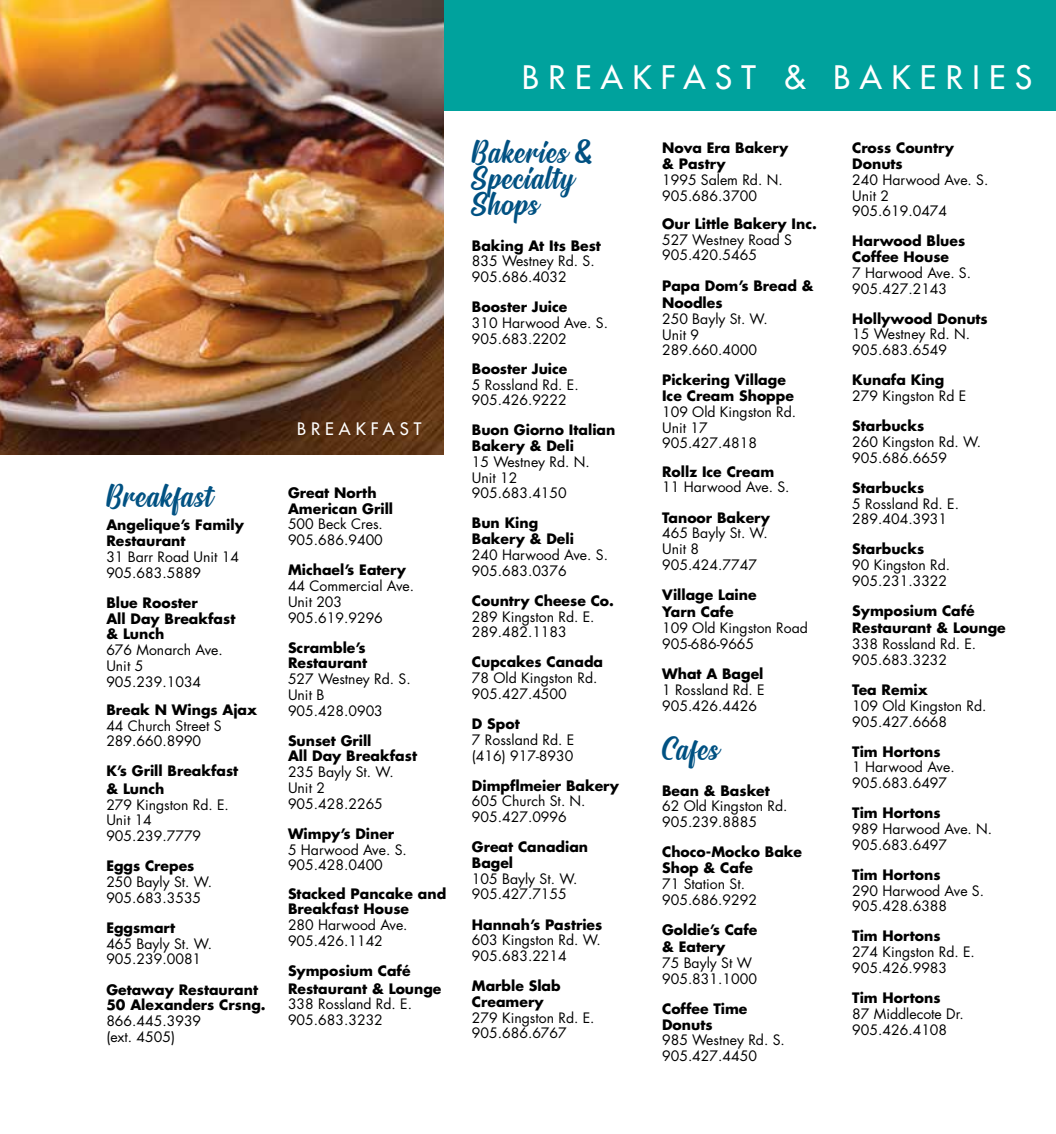
<style>
.page{position:relative;width:1056px;height:1134px;background:#fff}
.page>*{position:absolute;margin:0;border:0;box-sizing:border-box;transform-origin:0 0}
.t1{font:36.4px/26.2px "Signatra DEMO";letter-spacing:.03em;color:#005182}
.t2{font:500 31.5px "Futura Std";letter-spacing:.3em;color:#fff}
.t3{font:500 16.8px "Futura Std";letter-spacing:.3em;color:#fff}
.t4{font:14px/15.8px "Futura Std";color:#000}
.t5{font:700 14px/15.8px "Futura Std";color:#000}
</style>
<div class="page">
<div style="left:0;top:0;width:1055px;height:110px;background:#00a29d"></div>
<img style="left:0;top:0;width:443px;height:455px">
<h1 class="t1" style="left:106px;top:486px;width:107px">Breakfast</h1>
<p class="t5" style="left:106px;top:517px;width:139px">Angelique’s Family<br>Restaurant</p>
<p class="t4" style="left:106px;top:549px;width:134px">31 Barr Road Unit 14<br>905.683.5889</p>
<p class="t5" style="left:106px;top:594px;width:130px">Blue Rooster<br>All Day Breakfast &amp; Lunch</p>
<p class="t4" style="left:106px;top:642px;width:118px">676 Monarch Ave.<br>Unit 5<br>905.239.1034</p>
<p class="t5" style="left:106px;top:702px;width:152px">Break N Wings Ajax</p>
<p class="t4" style="left:106px;top:718px;width:117px">44 Church Street S<br>289.660.8990</p>
<p class="t5" style="left:106px;top:762px;width:133px;line-height:17.5px">K’s Grill Breakfast &amp; Lunch</p>
<p class="t4" style="left:106px;top:797px;width:124px">279 Kingston Rd. E.<br>Unit 14<br>905.239.7779</p>
<p class="t5" style="left:106px;top:858px;width:90px">Eggs Crepes</p>
<p class="t4" style="left:106px;top:874px;width:107px">250 Bayly St. W.<br>905.683.3535</p>
<p class="t5" style="left:106px;top:920px;width:70px">Eggsmart</p>
<p class="t4" style="left:106px;top:936px;width:107px">465 Bayly St. W.<br>905.239.0081</p>
<p class="t5" style="left:106px;top:981px;width:161px">Getaway Restaurant<br>50 Alexanders Crsng.</p>
<p class="t4" style="left:106px;top:1013px;width:96px">866.445.3939 (ext. 4505)</p>
<p class="t3" style="left:297px;top:419px;width:126px">BREAKFAST</p>
<p class="t5" style="left:288px;top:485px;width:107px">Great North<br>American Grill</p>
<p class="t4" style="left:288px;top:517px;width:96px">500 Beck Cres.<br>905.686.9400</p>
<p class="t5" style="left:288px;top:562px;width:119px">Michael’s Eatery</p>
<p class="t4" style="left:288px;top:578px;width:128px">44 Commercial Ave.<br>Unit 203<br>905.619.9296</p>
<p class="t5" style="left:288px;top:639px;width:81px">Scramble’s<br>Restaurant</p>
<p class="t4" style="left:288px;top:671px;width:124px">527 Westney Rd. S.<br>Unit B<br>905.428.0903</p>
<p class="t5" style="left:288px;top:732px;width:130px">Sunset Grill<br>All Day Breakfast</p>
<p class="t4" style="left:288px;top:764px;width:107px">235 Bayly St. W.<br>Unit 2<br>905.428.2265</p>
<p class="t5" style="left:288px;top:826px;width:108px">Wimpy’s Diner</p>
<p class="t4" style="left:288px;top:842px;width:120px">5 Harwood Ave. S.<br>905.428.0400</p>
<p class="t5" style="left:288px;top:885px;width:160px">Stacked Pancake and<br>Breakfast House</p>
<p class="t4" style="left:288px;top:917px;width:121px">280 Harwood Ave.<br>905.426.1142</p>
<p class="t5" style="left:288px;top:962px;width:155px;line-height:17.5px">Symposium Café<br>Restaurant &amp; Lounge</p>
<p class="t4" style="left:288px;top:996px;width:125px">338 Rossland Rd. E.<br>905.683.3232</p>
<h2 class="t2" style="left:522px;top:58px;width:511px">BREAKFAST &amp; BAKERIES</h2>
<h1 class="t1" style="left:472px;top:141px;width:123px">Bakeries &amp;<br>Specialty<br>Shops</h1>
<p class="t5" style="left:472px;top:237px;width:130px">Baking At Its Best</p>
<p class="t4" style="left:472px;top:253px;width:124px">835 Westney Rd. S.<br>905.686.4032</p>
<p class="t5" style="left:472px;top:299px;width:97px">Booster Juice</p>
<p class="t4" style="left:472px;top:315px;width:138px">310 Harwood Ave. S.<br>905.683.2202</p>
<p class="t5" style="left:472px;top:360px;width:97px">Booster Juice</p>
<p class="t4" style="left:472px;top:377px;width:108px">5 Rossland Rd. E.<br>905.426.9222</p>
<p class="t5" style="left:472px;top:422px;width:145px">Buon Giorno Italian<br>Bakery &amp; Deli</p>
<p class="t4" style="left:472px;top:454px;width:119px">15 Westney Rd. N.<br>Unit 12<br>905.683.4150</p>
<p class="t5" style="left:472px;top:515px;width:103px">Bun King<br>Bakery &amp; Deli</p>
<p class="t4" style="left:472px;top:547px;width:138px">240 Harwood Ave. S.<br>905.683.0376</p>
<p class="t5" style="left:472px;top:593px;width:143px">Country Cheese Co.</p>
<p class="t4" style="left:472px;top:609px;width:124px">289 Kingston Rd. E.<br>289.482.1183</p>
<p class="t5" style="left:472px;top:654px;width:133px">Cupcakes Canada</p>
<p class="t4" style="left:472px;top:670px;width:127px">78 Old Kingston Rd.<br>905.427.4500</p>
<p class="t5" style="left:472px;top:716px;width:49px">D Spot</p>
<p class="t4" style="left:472px;top:732px;width:104px">7 Rossland Rd. E (416) 917-8930</p>
<p class="t5" style="left:472px;top:777px;width:149px">Dimpflmeier Bakery</p>
<p class="t4" style="left:472px;top:794px;width:115px">605 Church St. N.<br>905.427.0996</p>
<p class="t5" style="left:472px;top:839px;width:118px">Great Canadian<br>Bagel</p>
<p class="t4" style="left:472px;top:871px;width:107px">105 Bayly St. W.<br>905.427.7155</p>
<p class="t5" style="left:472px;top:916px;width:132px">Hannah’s Pastries</p>
<p class="t4" style="left:472px;top:932px;width:130px">603 Kingston Rd. W.<br>905.683.2214</p>
<p class="t5" style="left:472px;top:978px;width:90px">Marble Slab<br>Creamery</p>
<p class="t4" style="left:472px;top:1010px;width:124px">279 Kingston Rd. E.<br>905.686.6767</p>
<p class="t5" style="left:662px;top:140px;width:128px">Nova Era Bakery &amp; Pastry</p>
<p class="t4" style="left:662px;top:172px;width:122px">1995 Salem Rd. N.<br>905.686.3700</p>
<p class="t5" style="left:662px;top:216px;width:156px">Our Little Bakery Inc.</p>
<p class="t4" style="left:662px;top:232px;width:131px">527 Westney Road S<br>905.420.5465</p>
<p class="t5" style="left:662px;top:276px;width:153px;line-height:17.5px">Papa Dom’s Bread &amp;<br>Noodles</p>
<p class="t4" style="left:662px;top:311px;width:107px">250 Bayly St. W.<br>Unit 9<br>289.660.4000</p>
<p class="t5" style="left:662px;top:372px;width:133px">Pickering Village<br>Ice Cream Shoppe</p>
<p class="t4" style="left:662px;top:404px;width:136px">109 Old Kingston Rd.<br>Unit 17<br>905.427.4818</p>
<p class="t5" style="left:662px;top:463px;width:114px">Rollz Ice Cream</p>
<p class="t4" style="left:662px;top:480px;width:129px">11 Harwood Ave. S.</p>
<p class="t5" style="left:662px;top:509px;width:109px">Tanoor Bakery</p>
<p class="t4" style="left:662px;top:525px;width:107px">465 Bayly St. W.<br>Unit 8<br>905.424.7747</p>
<p class="t5" style="left:662px;top:586px;width:96px;line-height:17.5px">Village Laine<br>Yarn Cafe</p>
<p class="t4" style="left:662px;top:620px;width:147px">109 Old Kingston Road<br>905-686-9665</p>
<p class="t5" style="left:662px;top:666px;width:103px">What A Bagel</p>
<p class="t4" style="left:662px;top:682px;width:104px">1 Rossland Rd. E<br>905.426.4426</p>
<h1 class="t1" style="left:662px;top:739px;width:58px">Cafes</h1>
<p class="t5" style="left:662px;top:782px;width:109px">Bean &amp; Basket</p>
<p class="t4" style="left:662px;top:799px;width:127px">62 Old Kingston Rd.<br>905.239.8885</p>
<p class="t5" style="left:662px;top:844px;width:141px">Choco-Mocko Bake<br>Shop &amp; Cafe</p>
<p class="t4" style="left:662px;top:876px;width:96px">71 Station St.<br>905.686.9292</p>
<p class="t5" style="left:662px;top:920px;width:97px;line-height:17.5px">Goldie’s Cafe &amp; Eatery</p>
<p class="t4" style="left:662px;top:955px;width:96px">75 Bayly St W<br>905.831.1000</p>
<p class="t5" style="left:662px;top:1000px;width:87px">Coffee Time<br>Donuts</p>
<p class="t4" style="left:662px;top:1032px;width:124px">985 Westney Rd. S.<br>905.427.4450</p>
<p class="t5" style="left:852px;top:140px;width:103px">Cross Country<br>Donuts</p>
<p class="t4" style="left:852px;top:172px;width:138px">240 Harwood Ave. S.<br>Unit 2<br>905.619.0474</p>
<p class="t5" style="left:852px;top:233px;width:114px">Harwood Blues<br>Coffee House</p>
<p class="t4" style="left:852px;top:265px;width:120px">7 Harwood Ave. S.<br>905.427.2143</p>
<p class="t5" style="left:852px;top:310px;width:137px">Hollywood Donuts</p>
<p class="t4" style="left:852px;top:327px;width:119px">15 Westney Rd. N.<br>905.683.6549</p>
<p class="t5" style="left:852px;top:372px;width:93px">Kunafa King</p>
<p class="t4" style="left:852px;top:388px;width:115px">279 Kingston Rd E</p>
<p class="t5" style="left:852px;top:418px;width:73px">Starbucks</p>
<p class="t4" style="left:852px;top:434px;width:130px">260 Kingston Rd. W.<br>905.686.6659</p>
<p class="t5" style="left:852px;top:479px;width:73px">Starbucks</p>
<p class="t4" style="left:852px;top:496px;width:108px">5 Rossland Rd. E.<br>289.404.3931</p>
<p class="t5" style="left:852px;top:541px;width:73px">Starbucks</p>
<p class="t4" style="left:852px;top:557px;width:99px">90 Kingston Rd.<br>905.231.3322</p>
<p class="t5" style="left:852px;top:602px;width:155px;line-height:17.5px">Symposium Café<br>Restaurant &amp; Lounge</p>
<p class="t4" style="left:852px;top:636px;width:125px">338 Rossland Rd. E.<br>905.683.3232</p>
<p class="t5" style="left:852px;top:682px;width:77px">Tea Remix</p>
<p class="t4" style="left:852px;top:698px;width:136px">109 Old Kingston Rd.<br>905.427.6668</p>
<p class="t5" style="left:852px;top:743px;width:90px">Tim Hortons</p>
<p class="t4" style="left:852px;top:760px;width:104px">1 Harwood Ave.<br>905.683.6497</p>
<p class="t5" style="left:852px;top:805px;width:90px">Tim Hortons</p>
<p class="t4" style="left:852px;top:821px;width:141px">989 Harwood Ave. N.<br>905.683.6497</p>
<p class="t5" style="left:852px;top:867px;width:90px">Tim Hortons</p>
<p class="t4" style="left:852px;top:883px;width:133px">290 Harwood Ave S.<br>905.428.6388</p>
<p class="t5" style="left:852px;top:928px;width:90px">Tim Hortons</p>
<p class="t4" style="left:852px;top:944px;width:124px">274 Kingston Rd. E.<br>905.426.9983</p>
<p class="t5" style="left:852px;top:990px;width:90px">Tim Hortons</p>
<p class="t4" style="left:852px;top:1006px;width:113px">87 Middlecote Dr.<br>905.426.4108</p>
</div>
